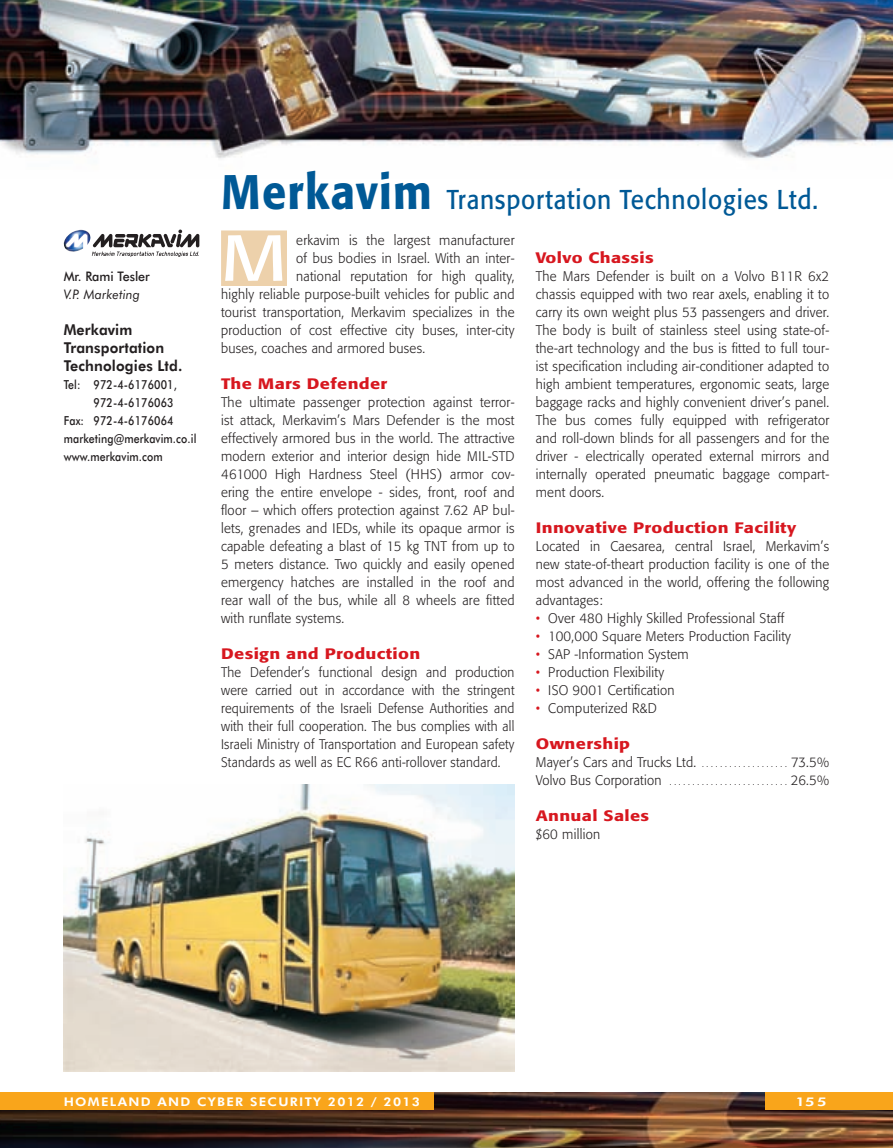
<style>
.page{position:relative;width:893px;height:1148px;background:#fff}
.page>*{position:absolute;margin:0;border:0;box-sizing:border-box;transform-origin:0 0}
.t1{font:64.35px "Formata";color:#fff;scale:1.2 1}
.t2{font:27px "Formata";letter-spacing:.03em;color:#005996;scale:.9 1}
.t3{font:500 15px "Formata";letter-spacing:.02em;color:#d7171f;scale:1.2 1}
.t4{font:800 15px/18px "Futura BT";letter-spacing:.01em;color:#231f20;scale:.95 1}
.t5{font:300 13.8px/18px "Formata";letter-spacing:.02em;color:#231f20;text-align:justify;scale:.95 1}
.t6{font:300 13.8px/18px "Formata";letter-spacing:.02em;color:#231f20;text-align:justify;scale:.92 1}
.t7{font:500 13.2px "Futura BT";color:#231f20;scale:.95 1}
.t8{font:italic 13.2px "Futura BT";letter-spacing:.01em;color:#231f20;scale:.95 1}
.t9{font:500 12.45px "Futura BT";letter-spacing:.01em;color:#231f20;scale:.85 1}
.t10{font:800 12px "Futura BT";letter-spacing:.1em;color:#fff;scale:1.1 1}
.t11{font:800 12px "Futura BT";letter-spacing:.1em;color:#fff;scale:1.3 1}
.t12{font:300 9px "Formata";color:#231f20;scale:.95 1}
.s1{font-weight:500;font-size:48px}
.s2{color:#d7171f}
.s3{font-size:9px}
.s4{font-size:13.8px}
</style>
<div class="page">
<img style="left:0;top:0;width:893px;height:159px">
<img style="left:0;top:1093px;width:893px;height:55px">
<div style="left:765px;top:1093px;width:128px;height:17px;background:#f9a51b"></div>
<div style="left:0;top:1093px;width:434px;height:17px;background:#f9a51b"></div>
<img style="left:64px;top:785px;width:450px;height:286px">
<img style="left:64px;top:230px;width:26px;height:19px">
<img style="left:66px;top:249px;width:16px;height:3px">
<svg style="left:92px;top:230px;width:107px;height:27px"></svg>
<div style="left:221px;top:230px;width:66px;height:56px;background:#edd1ab"></div>
<p class="t7" style="left:64px;top:268px;width:92px">Mr. Rami Tesler</p>
<p class="t8" style="left:64px;top:286px;width:82px">V.P. Marketing</p>
<p class="t4" style="left:64px;top:320px;width:126px">Merkavim<br>Transportation<br>Technologies Ltd.</p>
<p class="t9" style="left:64px;top:377px;width:135px">Tel: 972-4-6176001,</p>
<p class="t9" style="left:94px;top:395px;width:96px">972-4-6176063</p>
<p class="t9" style="left:64px;top:413px;width:131px">Fax: 972-4-6176064</p>
<p class="t9" style="left:64px;top:431px;width:158px">marketing@merkavim.co.il</p>
<p class="t9" style="left:64px;top:449px;width:118px">www.merkavim.com</p>
<h2 class="t2" style="left:221px;top:183px;width:665px"><span class="s1">Merkavim</span> Transportation Technologies Ltd.</h2>
<h1 class="t1" style="left:221px;top:219px;width:56px">M</h1>
<p class="t5" style="left:296px;top:231px;width:231px">erkavim is the largest manufacturer</p>
<p class="t3" style="left:536px;top:248px;width:100px">Volvo Chassis</p>
<p class="t5" style="left:536px;top:267px;width:310px">The Mars Defender is built on a Volvo B11R 6x2 chassis equipped with two rear axels, enabling it to carry its own weight plus 53 passengers and driver.<br>The body is built of stainless steel using state-of&shy;the-art technology and the bus is fitted to full tour&shy;ist specification including air-conditioner adapted to high ambient temperatures, ergonomic seats, large baggage racks and highly convenient driver’s panel.<br>The bus comes fully equipped with refrigerator and roll-down blinds for all passengers and for the driver - electrically operated external mirrors and internally operated pneumatic baggage compart&shy;ment doors.</p>
<p class="t3" style="left:536px;top:518px;width:218px">Innovative Production Facility</p>
<p class="t5" style="left:536px;top:537px;width:310px">Located in Caesarea, central Israel, Merkavim’s new state-of-theart production facility is one of the most advanced in the world, offering the following advantages:</p>
<p class="t5" style="left:536px;top:609px;width:263px"><span class="s2">•</span> Over 480 Highly Skilled Professional Staff</p>
<p class="t5" style="left:536px;top:627px;width:270px"><span class="s2">•</span> 100,000 Square Meters Production Facility</p>
<p class="t5" style="left:536px;top:645px;width:163px"><span class="s2">•</span> SAP -Information System</p>
<p class="t5" style="left:536px;top:663px;width:137px"><span class="s2">•</span> Production Flexibility</p>
<p class="t5" style="left:536px;top:681px;width:148px"><span class="s2">•</span> ISO 9001 Certification</p>
<p class="t5" style="left:536px;top:699px;width:129px"><span class="s2">•</span> Computerized R&amp;D</p>
<p class="t3" style="left:536px;top:734px;width:80px">Ownership</p>
<p class="t5" style="left:536px;top:753px;width:177px">Mayer’s Cars and Trucks Ltd. <span class="s3">....................</span></p>
<p class="t5" style="left:791px;top:753px;width:42px">73.5%</p>
<p class="t12" style="left:536px;top:776px;width:142px"><span class="s4">Volvo Bus Corporation</span> ...........................</p>
<p class="t5" style="left:791px;top:771px;width:42px">26.5%</p>
<p class="t3" style="left:536px;top:806px;width:96px">Annual Sales</p>
<p class="t5" style="left:536px;top:825px;width:69px">$60 million</p>
<p class="t5" style="left:296px;top:249px;width:231px">of bus bodies in Israel. With an inter-</p>
<p class="t5" style="left:296px;top:267px;width:231px">national reputation for high quality,</p>
<p class="t5" style="left:221px;top:285px;width:310px">highly reliable purpose-built vehicles for public and</p>
<p class="t5" style="left:221px;top:303px;width:310px">tourist transportation, Merkavim specializes in the</p>
<p class="t5" style="left:221px;top:321px;width:310px">production of cost effective city buses, inter-city</p>
<p class="t5" style="left:221px;top:339px;width:216px">buses, coaches and armored buses.</p>
<p class="t3" style="left:221px;top:374px;width:140px">The Mars Defender</p>
<p class="t5" style="left:221px;top:393px;width:310px">The ultimate passenger protection against terror&shy;ist attack, Merkavim’s Mars Defender is the most effectively armored bus in the world. The attractive modern exterior and interior design hide MIL-STD 461000 High Hardness Steel (HHS) armor cov&shy;ering the entire envelope - sides, front, roof and floor – which offers protection against 7.62 AP bul&shy;lets, grenades and IEDs, while its opaque armor is capable defeating a blast of 15 kg TNT from up to 5 meters distance. Two quickly and easily opened emergency hatches are installed in the roof and rear wall of the bus, while all 8 wheels are fitted with runflate systems.</p>
<p class="t3" style="left:221px;top:644px;width:167px">Design and Production</p>
<p class="t6" style="left:221px;top:663px;width:320px">The Defender’s functional design and production were carried out in accordance with the stringent requirements of the Israeli Defense Authorities and with their full cooperation. The bus complies with all Israeli Ministry of Transportation and European safety Standards as well as EC R66 anti-rollover standard.</p>
<p class="t10" style="left:64px;top:1095px;width:325px">Homeland and Cyber Security 2012 / 2013</p>
<p class="t11" style="left:795px;top:1095px;width:25px">155</p>
</div>
